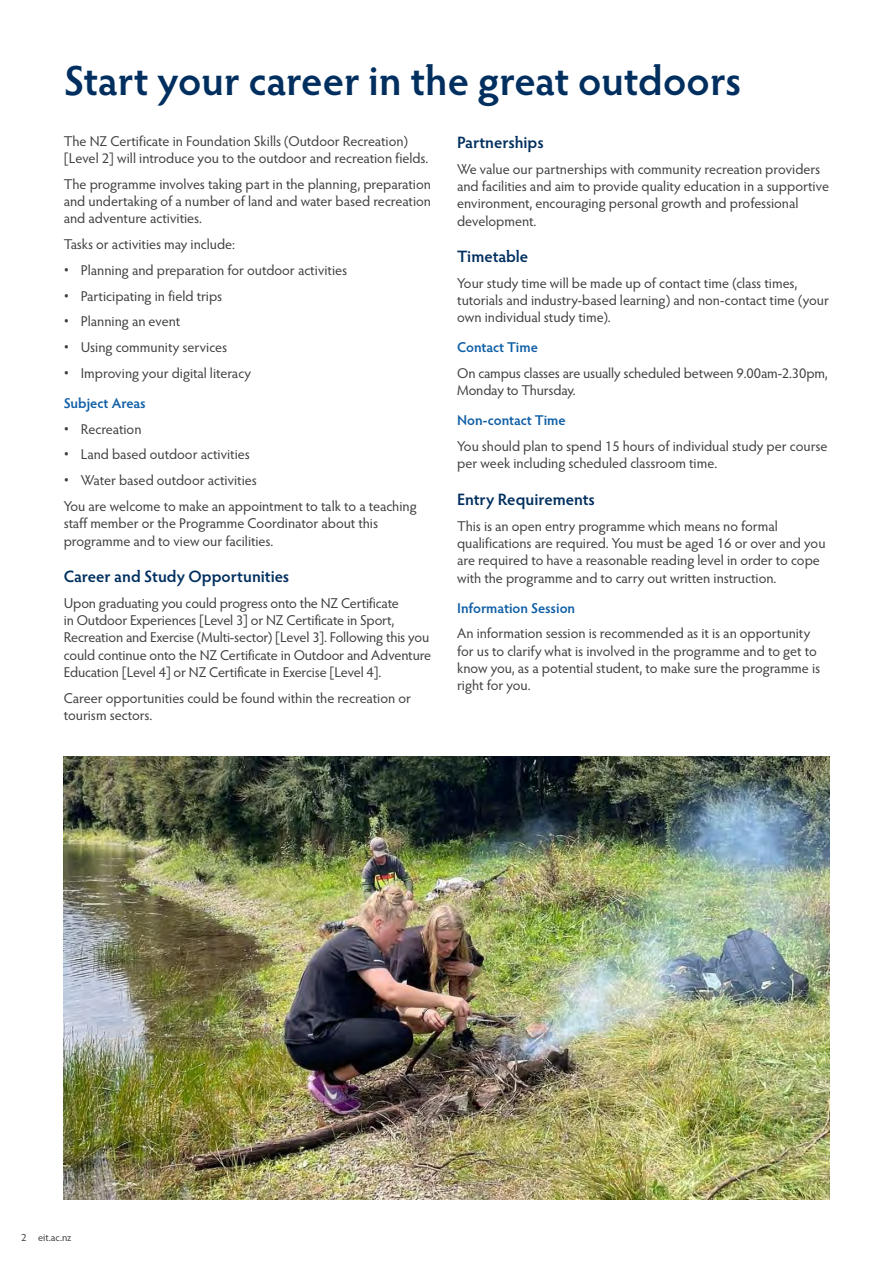
<style>
.page{position:relative;width:893px;height:1263px;background:#fff}
.page>*{position:absolute;margin:0;border:0;box-sizing:border-box;transform-origin:0 0}
.t1{font:600 42px "Hypatia Sans Pro";letter-spacing:-.005em;color:#002f5f}
.t2{font:600 16.5px "Hypatia Sans Pro";color:#002f5f}
.t3{font:14.25px/17.2px "Hypatia Sans Pro";letter-spacing:-.005em;color:#3e3e3f}
.t4{font:600 14.25px "Hypatia Sans Pro";letter-spacing:-.005em;color:#105fa6}
.t5{font:10.5px "Hypatia Sans Pro";color:#3e3e3f}
.s1{font-family:"Open Sans"}
.s2{font-weight:600;color:#105fa6}
</style>
<div class="page">
<img style="left:64px;top:757px;width:765px;height:442px">
<h1 class="t1" style="left:64px;top:51px;width:679px">Start your career in the great outdoors</h1>
<p class="t3" style="left:64px;top:132px;width:366px">The NZ Certificate in Foundation Skills (Outdoor Recreation) [Level 2] will introduce you to the outdoor and recreation fields.</p>
<p class="t3" style="left:64px;top:175px;width:369px;text-align:justify">The programme involves taking part in the planning, preparation and undertaking of a number of land and water based recreation and adventure activities.</p>
<p class="t3" style="left:64px;top:235px;width:173px">Tasks or activities may include:</p>
<p class="t3" style="left:64px;top:261px;width:285px"><span class="s1">•</span> Planning and preparation for outdoor activities</p>
<p class="t3" style="left:64px;top:287px;width:160px"><span class="s1">•</span> Participating in field trips</p>
<p class="t3" style="left:64px;top:312px;width:118px"><span class="s1">•</span> Planning an event</p>
<p class="t3" style="left:64px;top:338px;width:165px"><span class="s1">•</span> Using community services</p>
<p class="t3" style="left:64px;top:358px;width:189px;line-height:30px"><span class="s1">•</span> Improving your digital literacy<br><span class="s2">Subject Areas</span></p>
<p class="t3" style="left:64px;top:420px;width:79px"><span class="s1">•</span> Recreation</p>
<p class="t3" style="left:64px;top:445px;width:187px"><span class="s1">•</span> Land based outdoor activities</p>
<p class="t3" style="left:64px;top:467px;width:354px;line-height:25.8px"><span class="s1">•</span> Water based outdoor activities<br>You are welcome to make an appointment to talk to a teaching</p>
<p class="t3" style="left:64px;top:514px;width:316px">staff member or the Programme Coordinator about this programme and to view our facilities.</p>
<p class="t2" style="left:64px;top:565px;width:227px">Career and Study Opportunities</p>
<p class="t3" style="left:64px;top:594px;width:369px">Upon graduating you could progress onto the NZ Certificate<br>in Outdoor Experiences [Level 3] or NZ Certificate in Sport, Recreation and Exercise (Multi-sector) [Level 3]. Following this you could continue onto the NZ Certificate in Outdoor and Adventure Education [Level 4] or NZ Certificate in Exercise [Level 4].</p>
<p class="t3" style="left:64px;top:689px;width:349px">Career opportunities could be found within the recreation or tourism sectors.</p>
<p class="t2" style="left:457px;top:131px;width:88px">Partnerships</p>
<p class="t3" style="left:457px;top:160px;width:374px">We value our partnerships with community recreation providers and facilities and aim to provide quality education in a supportive environment, encouraging personal growth and professional development.</p>
<p class="t2" style="left:457px;top:245px;width:73px">Timetable</p>
<p class="t3" style="left:457px;top:274px;width:373px">Your study time will be made up of contact time (class times, tutorials and industry-based learning) and non-contact time (your own individual study time).</p>
<p class="t4" style="left:457px;top:338px;width:82px">Contact Time</p>
<p class="t3" style="left:457px;top:364px;width:372px">On campus classes are usually scheduled between 9.00am-2.30pm,<br>Monday to Thursday.</p>
<p class="t4" style="left:457px;top:411px;width:110px">Non-contact Time</p>
<p class="t3" style="left:457px;top:437px;width:372px">You should plan to spend 15 hours of individual study per course per week including scheduled classroom time.</p>
<p class="t2" style="left:457px;top:488px;width:139px">Entry Requirements</p>
<p class="t3" style="left:457px;top:517px;width:370px">This is an open entry programme which means no formal qualifications are required. You must be aged 16 or over and you are required to have a reasonable reading level in order to cope with the programme and to carry out written instruction.</p>
<p class="t4" style="left:457px;top:598px;width:120px">Information Session</p>
<p class="t3" style="left:457px;top:624px;width:365px">An information session is recommended as it is an opportunity for us to clarify what is involved in the programme and to get to know you, as a potential student, to make sure the programme is right for you.</p>
<p class="t5" style="left:21px;top:1230px;width:52px">2 eit.ac.nz</p>
</div>
